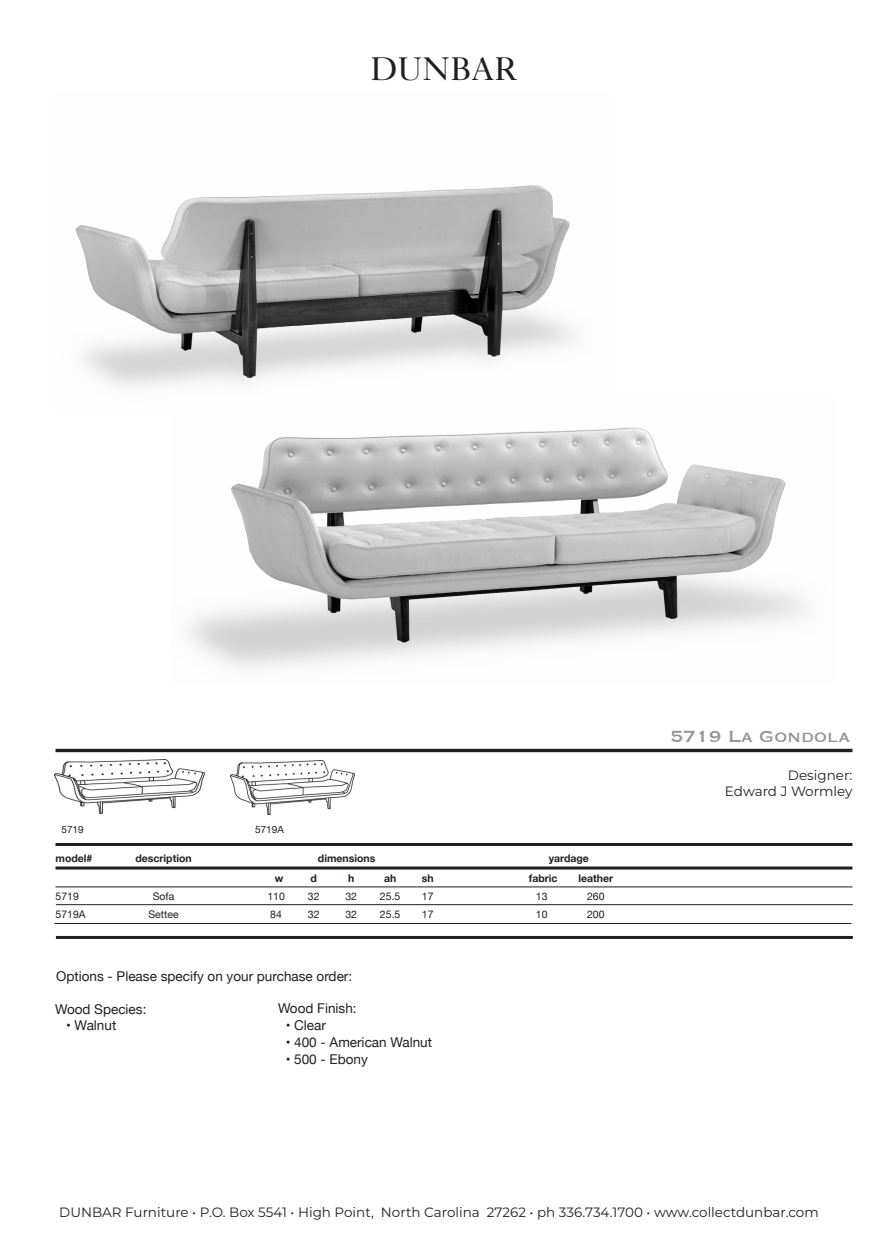
<style>
.page{position:relative;width:878px;height:1256px;background:#fff}
.page>*{position:absolute;margin:0;border:0;box-sizing:border-box;transform-origin:0 0}
.t1{font:32.7px "Caslon 540 LT Std";color:#231f20}
.t2{font:21px "Copperplate";color:#939598}
.t3{font:13.5px/16.2px "Montserrat";color:#231f20;text-align:right}
.t4{font:13.5px "Helvetica Neue";color:#231f20}
.t5{font:700 10.5px "Helvetica Neue";color:#231f20}
.t6{font:10.5px "Helvetica Neue";color:#231f20}
.t7{font:10.05px "Helvetica Neue";color:#231f20}
</style>
<div class="page">
<hr style="left:56px;top:886px;width:796px;height:1px;background:#231f20">
<hr style="left:56px;top:749px;width:796px;height:3px;background:#231f20">
<hr style="left:56px;top:843px;width:796px;height:3px;background:#231f20">
<hr style="left:56px;top:866px;width:796px;height:3px;background:#231f20">
<hr style="left:56px;top:904px;width:796px;height:1px;background:#231f20">
<hr style="left:56px;top:936px;width:796px;height:3px;background:#231f20">
<img style="left:188px;top:427px;width:620px;height:242px">
<hr style="left:54px;top:923px;width:797px;height:1px;background:#231f20">
<img style="left:75px;top:185px;width:501px;height:203px">
<img style="left:54px;top:759px;width:151px;height:54px">
<img style="left:230px;top:760px;width:124px;height:54px">
<h1 class="t1" style="left:370px;top:49px;width:149px">DUNBAR</h1>
<p class="t7" style="left:61px;top:822px;width:24px">5719</p>
<p class="t7" style="left:255px;top:822px;width:30px">5719A</p>
<p class="t5" style="left:56px;top:849px;width:38px">model#</p>
<p class="t5" style="left:135px;top:849px;width:58px">description</p>
<p class="t5" style="left:318px;top:849px;width:59px">dimensions</p>
<p class="t5" style="left:548px;top:849px;width:42px">yardage</p>
<p class="t5" style="left:275px;top:870px;width:10px">w</p>
<p class="t5" style="left:310px;top:870px;width:8px">d</p>
<p class="t5" style="left:348px;top:870px;width:8px">h</p>
<p class="t5" style="left:384px;top:870px;width:14px">ah</p>
<p class="t5" style="left:422px;top:870px;width:13px">sh</p>
<p class="t5" style="left:529px;top:870px;width:30px">fabric</p>
<p class="t5" style="left:578px;top:870px;width:36px">leather</p>
<p class="t6" style="left:56px;top:889px;width:25px">5719</p>
<p class="t6" style="left:153px;top:889px;width:23px">Sofa</p>
<p class="t6" style="left:267px;top:889px;width:19px">110</p>
<p class="t6" style="left:308px;top:889px;width:13px">32</p>
<p class="t6" style="left:345px;top:889px;width:13px">32</p>
<p class="t6" style="left:380px;top:889px;width:22px">25.5</p>
<p class="t6" style="left:422px;top:889px;width:13px">17</p>
<p class="t6" style="left:536px;top:889px;width:13px">13</p>
<p class="t6" style="left:587px;top:889px;width:19px">260</p>
<p class="t6" style="left:56px;top:907px;width:32px">5719A</p>
<p class="t6" style="left:148px;top:907px;width:32px">Settee</p>
<p class="t6" style="left:270px;top:907px;width:13px">84</p>
<p class="t6" style="left:308px;top:907px;width:13px">32</p>
<p class="t6" style="left:345px;top:907px;width:13px">32</p>
<p class="t6" style="left:380px;top:907px;width:22px">25.5</p>
<p class="t6" style="left:422px;top:907px;width:13px">17</p>
<p class="t6" style="left:536px;top:907px;width:13px">10</p>
<p class="t6" style="left:587px;top:907px;width:19px">200</p>
<p class="t4" style="left:56px;top:966px;width:297px">Options - Please specify on your purchase order:</p>
<p class="t4" style="left:55px;top:999px;width:93px">Wood Species:</p>
<p class="t4" style="left:66px;top:1015px;width:52px">• Walnut</p>
<p class="t4" style="left:278px;top:998px;width:80px">Wood Finish:</p>
<p class="t4" style="left:286px;top:1015px;width:42px">• Clear</p>
<p class="t4" style="left:286px;top:1032px;width:148px">• 400 - American Walnut</p>
<p class="t4" style="left:286px;top:1049px;width:84px">• 500 - Ebony</p>
<p class="t2" style="left:670px;top:722px;width:181px">5719 La Gondola</p>
<p class="t3" style="left:725px;top:766px;width:129px">Designer:<br>Edward J Wormley</p>
<p class="t3" style="left:59px;top:1203px;width:761px">DUNBAR Furniture • P.O. Box 5541 • High Point, North Carolina 27262 • ph 336.734.1700 • www.collectdunbar.com</p>
</div>
